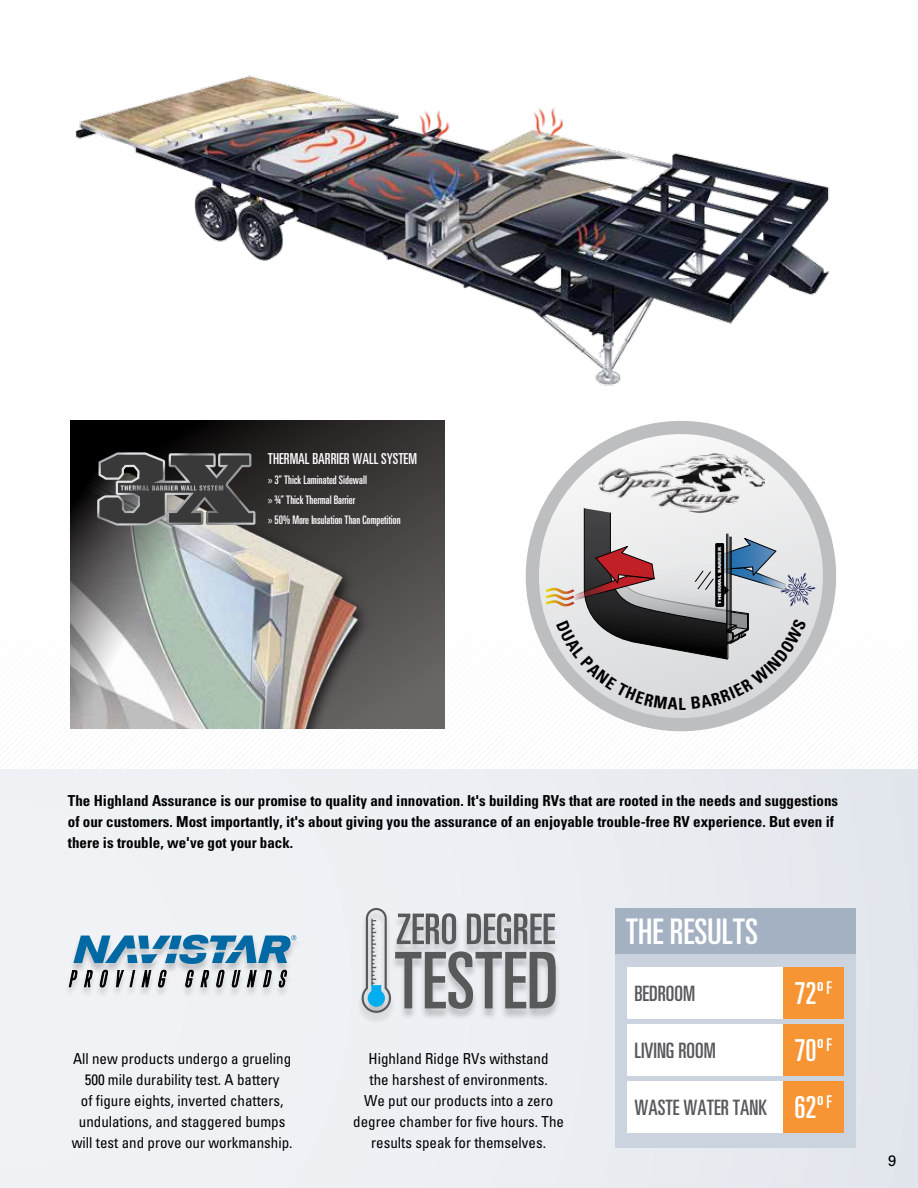
<style>
.page{position:relative;width:918px;height:1188px;background:#fff}
.page>*{position:absolute;margin:0;border:0;box-sizing:border-box;transform-origin:0 0}
.t1{font:ultra-condensed 34.95px "Nova Ultra S Si";color:#fff}
.t2{font:ultra-condensed 30px "Nova Ultra S Si";color:#fff}
.t3{font:ultra-condensed 21px "Nova Ultra S Si";color:#58595b}
.t4{font:15px/21px "Nova Condensed S Si Condensed";color:#000;text-align:center}
.t5{font:700 condensed 15px/21px "Nova Condensed S Si";color:#000}
.t6{font:ultra-condensed 15px "Nova Ultra S Si";color:#fff}
.t7{font:500 15px "Nova Medium S Si";color:#000}
.t8{font:ultra-condensed 11.7px/20px "Nova Ultra S Si";color:#fff}
.t9{font:4.2px "Nova Ultra Expanded S Si Extra Black Expanded";color:#fff}
.s1{font-family:"Myriad Pro";font-stretch:normal}
.s2{font-size:30px;color:#fff}
</style>
<div class="page">
<img style="left:75px;top:75px;width:755px;height:311px">
<svg style="left:532px;top:428px;width:298px;height:297px"></svg>
<div style="left:526px;top:421px;width:310px;height:310px;border:13px solid #bcbec0;border-radius:50%"></div>
<img style="left:598px;top:453px;width:166px;height:55px">
<svg style="left:70px;top:421px;width:375px;height:308px;background:#383535"></svg>
<img style="left:70px;top:474px;width:322px;height:255px">
<svg style="left:97px;top:452px;width:159px;height:74px;background:#515150"></svg>
<div style="left:0;top:770px;width:918px;height:418px;background:#eceff3"></div>
<svg style="left:0;top:556px;width:296px;height:438px"></svg>
<div style="left:356px;top:910px;width:205px;height:115px;background:#000;opacity:.2"></div>
<svg style="left:362px;top:908px;width:194px;height:105px"></svg>
<div style="left:615px;top:908px;width:241px;height:240px;background:#cbd3de"></div>
<div style="left:615px;top:908px;width:241px;height:46px;background:#a3b1c2"></div>
<div style="left:628px;top:967px;width:155px;height:52px;background:#fff"></div>
<div style="left:783px;top:967px;width:60px;height:52px;background:#f79433"></div>
<div style="left:628px;top:1024px;width:155px;height:52px;background:#fff"></div>
<div style="left:783px;top:1024px;width:60px;height:52px;background:#f79433"></div>
<div style="left:628px;top:1081px;width:155px;height:52px;background:#fff"></div>
<div style="left:783px;top:1081px;width:60px;height:52px;background:#f79433"></div>
<svg style="left:546px;top:508px;width:270px;height:202px;background:#bbb8bb"></svg>
<p class="t6" style="left:268px;top:450px;width:151px">THERMAL BARRIER WALL SYSTEM</p>
<p class="t8" style="left:268px;top:470px;width:134px"><span class="s1">»</span> 3” Thick Laminated Sidewall<br><span class="s1">»</span> ¾” Thick Thermal Barrier<br><span class="s1">»</span> 50% More Insulation Than Competition</p>
<p class="t9" style="left:717px;top:604px;width:58px;rotate:-90deg">THERMAL BARRIER</p>
<p class="t5" style="left:68px;top:789px;width:772px">The Highland Assurance is our promise to quality and innovation. It's building RVs that are rooted in the needs and suggestions of our customers. Most importantly, it's about giving you the assurance of an enjoyable trouble-free RV experience. But even if there is trouble, we've got your back.</p>
<p class="t4" style="left:72px;top:1047px;width:222px">All new products undergo a grueling 500 mile durability test. A battery<br>of figure eights, inverted chatters, undulations, and staggered bumps will test and prove our workmanship.</p>
<p class="t4" style="left:353px;top:1047px;width:212px">Highland Ridge RVs withstand<br>the harshest of environments.<br>We put our products into a zero degree chamber for five hours. The results speak for themselves.</p>
<h1 class="t1" style="left:626px;top:911px;width:134px">THE RESULTS</h1>
<h3 class="t3" style="left:634px;top:981px;width:62px">BEDROOM</h3>
<h2 class="t2" style="left:794px;top:976px;width:39px">72º <sup>F</sup></h2>
<h3 class="t3" style="left:634px;top:1038px;width:83px">LIVING ROOM</h3>
<h2 class="t2" style="left:794px;top:1033px;width:39px">70º <sup>F</sup></h2>
<h3 class="t3" style="left:634px;top:1095px;width:199px">WASTE WATER TANK <span class="s2">62º</span> <sup>F</sup></h3>
<p class="t7" style="left:888px;top:1152px;width:10px">9</p>
</div>
